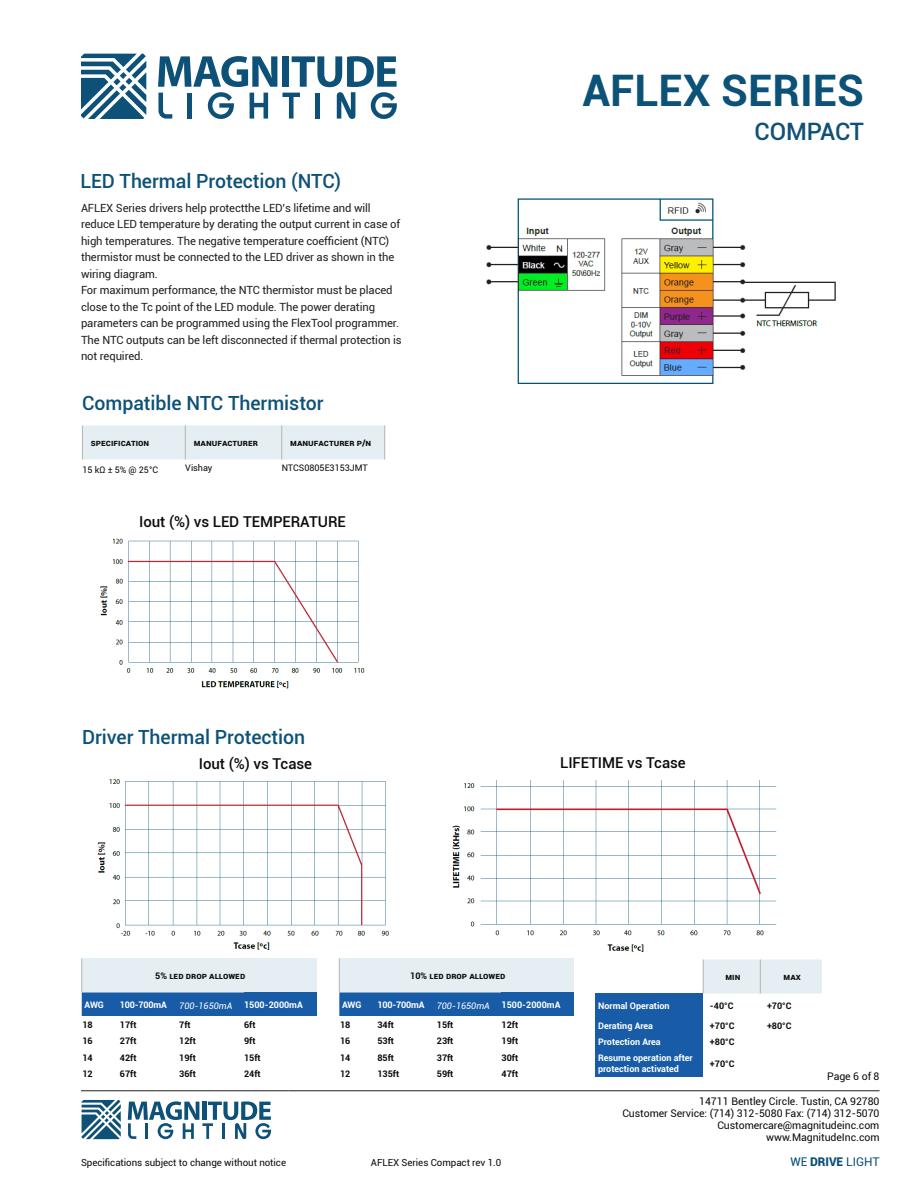
<style>
.page{position:relative;width:918px;height:1188px;background:#fff}
.page>*{position:absolute;margin:0;border:0;box-sizing:border-box;transform-origin:0 0}
.t1{font:700 43.5px "Roboto";color:#0c5178}
.t2{font:500 24px "Roboto";letter-spacing:-.005em;color:#115178}
.Codici_INDOOR{font:500 19.5px "Roboto";letter-spacing:-.005em;color:#0c5178}
.Codici_INDOOR-2{font:500 15px "Roboto";letter-spacing:-.005em;color:#0a0c0b}
.t3{font:12px "Roboto";letter-spacing:-.005em;color:#0c5178}
.t4{font:11.25px/16.5px "Roboto";letter-spacing:-.01em;color:#231f20}
.t5{font:10.5px/12px "Roboto";letter-spacing:-.005em;color:#0a0c0b;text-align:right}
.t6{font:9.75px "Roboto";letter-spacing:-.005em;color:#0a0c0b}
.t7{font:700 9px "Roboto";color:#0a0c0b}
.t8{font:700 9px/10.8px "Roboto";color:#fff}
.t9{font:9px "Roboto";color:#0a0c0b}
.t10{font:italic 9px "Roboto";color:#fff}
.t11{font:700 9px "Roboto";letter-spacing:-.02em;color:#fff}
.s1{font-weight:900}
</style>
<div class="page">
<hr style="left:81px;top:1091px;width:207px;height:1px;background:#231f20">
<hr style="left:288px;top:1091px;width:296px;height:1px;background:#231f20">
<hr style="left:584px;top:1091px;width:296px;height:1px;background:#231f20">
<svg style="left:81px;top:54px;width:65px;height:65px"></svg>
<svg style="left:158px;top:56px;width:239px;height:63px"></svg>
<svg style="left:82px;top:1100px;width:39px;height:39px"></svg>
<svg style="left:128px;top:1101px;width:143px;height:38px"></svg>
<img style="left:486px;top:198px;width:350px;height:186px">
<img style="left:100px;top:538px;width:265px;height:151px">
<img style="left:97px;top:779px;width:292px;height:171px">
<div style="left:82px;top:959px;width:234px;height:34px;background:#e5eef2"></div>
<div style="left:244px;top:993px;width:72px;height:23px;background:#185ca7"></div>
<div style="left:81px;top:993px;width:163px;height:23px;background:#185ca7"></div>
<hr style="left:81px;top:959px;width:1px;height:34px;background:#b2b5b7">
<div style="left:339px;top:959px;width:235px;height:34px;background:#e5eef2"></div>
<div style="left:502px;top:993px;width:72px;height:23px;background:#185ca7"></div>
<div style="left:339px;top:993px;width:163px;height:23px;background:#185ca7"></div>
<hr style="left:339px;top:959px;width:1px;height:34px;background:#b2b5b7">
<div style="left:704px;top:960px;width:118px;height:34px;background:#e5eef2"></div>
<div style="left:595px;top:994px;width:108px;height:23px;background:#185ca7"></div>
<div style="left:595px;top:1017px;width:108px;height:17px;background:#185ca7"></div>
<div style="left:595px;top:1034px;width:108px;height:16px;background:#185ca7"></div>
<div style="left:595px;top:1050px;width:108px;height:26px;background:#185ca7"></div>
<hr style="left:703px;top:960px;width:1px;height:34px;background:#b2b5b7">
<hr style="left:760px;top:960px;width:1px;height:34px;background:#b2b5b7">
<img style="left:452px;top:780px;width:325px;height:172px">
<div style="left:83px;top:425px;width:301px;height:34px;background:#e5eef2"></div>
<hr style="left:82px;top:425px;width:1px;height:34px;background:#b2b5b7">
<hr style="left:185px;top:425px;width:1px;height:34px;background:#b2b5b7">
<hr style="left:281px;top:425px;width:1px;height:34px;background:#b2b5b7">
<hr style="left:384px;top:425px;width:1px;height:34px;background:#b2b5b7">
<p class="Codici_INDOOR" style="left:80px;top:168px;width:262px">LED Thermal Protection (NTC)</p>
<p class="t4" style="left:81px;top:199px;width:321px">AFLEX Series drivers help protectthe LED’s lifetime and will reduce LED temperature by derating the output current in case of high temperatures. The negative temperature coefficient (NTC) thermistor must be connected to the LED driver as shown in the wiring diagram.</p>
<p class="t4" style="left:81px;top:282px;width:322px">For maximum performance, the NTC thermistor must be placed close to the Tc point of the LED module. The power derating parameters can be programmed using the FlexTool programmer.<br>The NTC outputs can be left disconnected if thermal protection is not required.</p>
<p class="Codici_INDOOR" style="left:82px;top:389px;width:243px">Compatible NTC Thermistor</p>
<p class="t7" style="left:91px;top:436px;width:50px">SPECIFICATION</p>
<p class="t7" style="left:194px;top:436px;width:65px">MANUFACTURER</p>
<p class="t7" style="left:290px;top:436px;width:81px">MANUFACTURER P/N</p>
<p class="t9" style="left:82px;top:463px;width:77px">15 kΩ ± 5% @ 25°C</p>
<p class="t9" style="left:185px;top:462px;width:29px">Vishay</p>
<p class="t9" style="left:282px;top:462px;width:88px">NTCS0805E3153JMT</p>
<p class="Codici_INDOOR-2" style="left:139px;top:511px;width:208px">Iout (%) vs LED TEMPERATURE</p>
<p class="Codici_INDOOR" style="left:82px;top:723px;width:225px">Driver Thermal Protection</p>
<p class="Codici_INDOOR-2" style="left:199px;top:754px;width:115px">Iout (%) vs Tcase</p>
<h1 class="t1" style="left:583px;top:60px;width:283px">AFLEX SERIES</h1>
<h2 class="t2" style="left:755px;top:115px;width:111px">COMPACT</h2>
<p class="Codici_INDOOR-2" style="left:560px;top:752px;width:127px">LIFETIME vs Tcase</p>
<p class="t7" style="left:155px;top:969px;width:92px">5% LED drop ALLOWED</p>
<p class="t7" style="left:410px;top:969px;width:97px">10% LED drop ALLOWED</p>
<p class="t7" style="left:725px;top:970px;width:17px">Min</p>
<p class="t7" style="left:784px;top:970px;width:19px">MAX</p>
<p class="t8" style="left:84px;top:999px;width:21px">AWG</p>
<p class="t11" style="left:120px;top:998px;width:48px">100-700mA</p>
<p class="t10" style="left:179px;top:999px;width:55px">700-1650mA</p>
<p class="t8" style="left:244px;top:999px;width:60px">1500-2000mA</p>
<p class="t7" style="left:82px;top:1018px;width:12px">18</p>
<p class="t7" style="left:120px;top:1018px;width:18px">17ft</p>
<p class="t7" style="left:179px;top:1018px;width:13px">7ft</p>
<p class="t7" style="left:244px;top:1018px;width:13px">6ft</p>
<p class="t7" style="left:82px;top:1035px;width:12px">16</p>
<p class="t7" style="left:120px;top:1035px;width:18px">27ft</p>
<p class="t7" style="left:179px;top:1035px;width:18px">12ft</p>
<p class="t7" style="left:244px;top:1035px;width:13px">9ft</p>
<p class="t7" style="left:82px;top:1051px;width:12px">14</p>
<p class="t7" style="left:120px;top:1051px;width:18px">42ft</p>
<p class="t7" style="left:179px;top:1051px;width:18px">19ft</p>
<p class="t7" style="left:244px;top:1051px;width:18px">15ft</p>
<p class="t7" style="left:82px;top:1067px;width:12px">12</p>
<p class="t7" style="left:120px;top:1067px;width:18px">67ft</p>
<p class="t7" style="left:179px;top:1067px;width:18px">36ft</p>
<p class="t7" style="left:244px;top:1067px;width:18px">24ft</p>
<p class="t8" style="left:342px;top:999px;width:21px">AWG</p>
<p class="t11" style="left:377px;top:998px;width:48px">100-700mA</p>
<p class="t10" style="left:437px;top:999px;width:55px">700-1650mA</p>
<p class="t8" style="left:502px;top:999px;width:60px">1500-2000mA</p>
<p class="t7" style="left:340px;top:1018px;width:12px">18</p>
<p class="t7" style="left:377px;top:1018px;width:18px">34ft</p>
<p class="t7" style="left:437px;top:1018px;width:18px">15ft</p>
<p class="t7" style="left:502px;top:1018px;width:18px">12ft</p>
<p class="t7" style="left:340px;top:1035px;width:12px">16</p>
<p class="t7" style="left:377px;top:1035px;width:18px">53ft</p>
<p class="t7" style="left:437px;top:1035px;width:18px">23ft</p>
<p class="t7" style="left:502px;top:1035px;width:18px">19ft</p>
<p class="t7" style="left:340px;top:1051px;width:12px">14</p>
<p class="t7" style="left:377px;top:1051px;width:18px">85ft</p>
<p class="t7" style="left:437px;top:1051px;width:18px">37ft</p>
<p class="t7" style="left:502px;top:1051px;width:18px">30ft</p>
<p class="t7" style="left:340px;top:1067px;width:12px">12</p>
<p class="t7" style="left:377px;top:1067px;width:23px">135ft</p>
<p class="t7" style="left:437px;top:1067px;width:18px">59ft</p>
<p class="t7" style="left:502px;top:1067px;width:18px">47ft</p>
<p class="t8" style="left:598px;top:1000px;width:73px">Normal Operation</p>
<p class="t7" style="left:710px;top:999px;width:25px">-40°C</p>
<p class="t7" style="left:767px;top:999px;width:26px">+70°C</p>
<p class="t8" style="left:598px;top:1020px;width:56px">Derating Area</p>
<p class="t7" style="left:710px;top:1019px;width:26px">+70°C</p>
<p class="t7" style="left:767px;top:1019px;width:26px">+80°C</p>
<p class="t8" style="left:598px;top:1036px;width:64px">Protection Area</p>
<p class="t7" style="left:710px;top:1036px;width:26px">+80°C</p>
<p class="t8" style="left:598px;top:1052px;width:96px">Resume operation after protection activated</p>
<p class="t7" style="left:710px;top:1057px;width:26px">+70°C</p>
<p class="t5" style="left:827px;top:1070px;width:54px">Page 6 of 8</p>
<p class="t5" style="left:622px;top:1095px;width:259px">14711 Bentley Circle. Tustin, CA 92780<br>Customer Service: (714) 312-5080 Fax: (714) 312-5070<br>Customercare@magnitudeinc.com www.MagnitudeInc.com</p>
<p class="t6" style="left:81px;top:1156px;width:207px">Specifications subject to change without notice</p>
<p class="t6" style="left:371px;top:1156px;width:132px">AFLEX Series Compact rev 1.0</p>
<p class="t3" style="left:790px;top:1153px;width:91px">WE <span class="s1">DRIVE</span> LIGHT</p>
</div>
